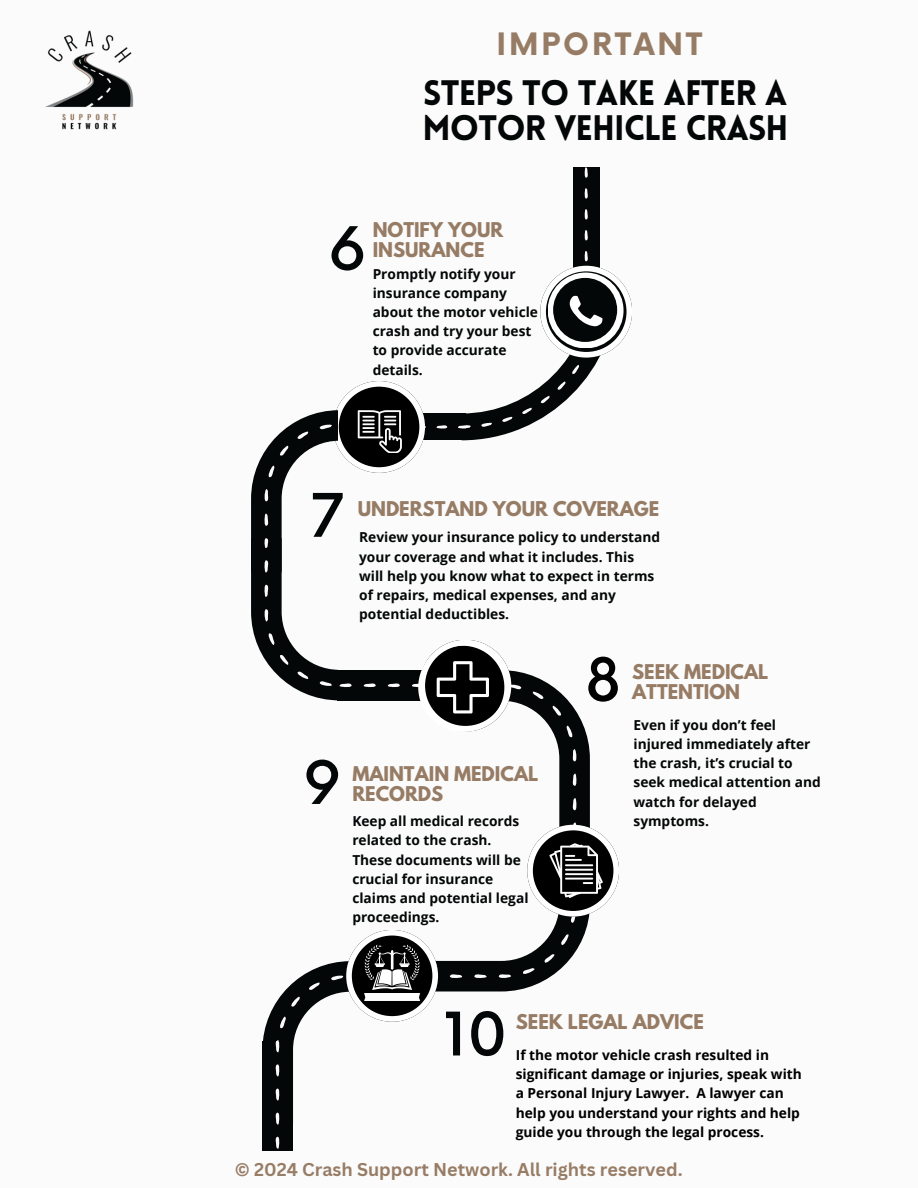
<style>
.page{position:relative;width:918px;height:1188px;background:#fbfbfb}
.page>*{position:absolute;margin:0;border:0;box-sizing:border-box;transform-origin:0 0}
.t1{font:500 58.5px "Now";color:#040707}
.t2{font:500 58.5px "Now";color:#000}
.t3{font:900 34.65px/35.1px "Lovelo";letter-spacing:-.025em;color:#040707}
.t4{font:700 30.15px "Now";letter-spacing:.095em;color:#977c65}
.t5{font:700 18px/20.2px "League Spartan";color:#977c65}
.t6{font:700 18px "Canva Sans";color:#987d66}
.t7{font:700 13.8px/19.2px "Open Sans";color:#040707}
.t8{font:700 13.8px/19.2px "Open Sans";color:#000}
</style>
<div class="page">
<svg style="left:251px;top:167px;width:381px;height:984px"></svg>
<img style="left:45px;top:30px;width:89px;height:100px">
<p class="t4" style="left:497px;top:28px;width:207px">IMPORTANT</p>
<p class="t3" style="left:422px;top:79px;width:368px">STEPS TO TAKE AFTER A<br>MOTOR VEHICLE CRASH</p>
<p class="t1" style="left:328px;top:217px;width:40px">6</p>
<p class="t5" style="left:373px;top:222px;width:132px">NOTIFY YOUR<br>INSURANCE</p>
<p class="t7" style="left:373px;top:264px;width:167px">Promptly notify your insurance company about the motor vehicle crash and try your best to provide accurate details.</p>
<p class="t1" style="left:310px;top:484px;width:35px">7</p>
<p class="t5" style="left:358px;top:501px;width:303px">UNDERSTAND YOUR COVERAGE</p>
<p class="t7" style="left:359px;top:527px;width:302px">Review your insurance policy to understand your coverage and what it includes. This will help you know what to expect in terms of repairs, medical expenses, and any potential deductibles.</p>
<p class="t1" style="left:303px;top:751px;width:40px">9</p>
<p class="t5" style="left:352px;top:766px;width:188px">MAINTAIN MEDICAL<br>RECORDS</p>
<p class="t7" style="left:352px;top:811px;width:178px">Keep all medical records related to the crash.<br>These documents will be crucial for insurance claims and potential legal proceedings.</p>
<h3 class="t2" style="left:586px;top:648px;width:36px">8</h3>
<p class="t5" style="left:632px;top:664px;width:138px">SEEK MEDICAL</p>
<p class="t5" style="left:632px;top:684px;width:109px">ATTENTION</p>
<p class="t7" style="left:634px;top:715px;width:189px">Even if you don’t feel injured immediately after the crash, it’s crucial to seek medical attention and watch for delayed symptoms.</p>
<p class="t1" style="left:444px;top:1003px;width:65px">10</p>
<p class="t5" style="left:516px;top:1014px;width:190px">SEEK LEGAL ADVICE</p>
<p class="t8" style="left:516px;top:1045px;width:288px">If the motor vehicle crash resulted in significant damage or injuries, speak with a Personal Injury Lawyer. A lawyer can help you understand your rights and help guide you through the legal process.</p>
<h1 class="t6" style="left:235px;top:1157px;width:449px">© 2024 Crash Support Network. All rights reserved.</h1>
</div>
